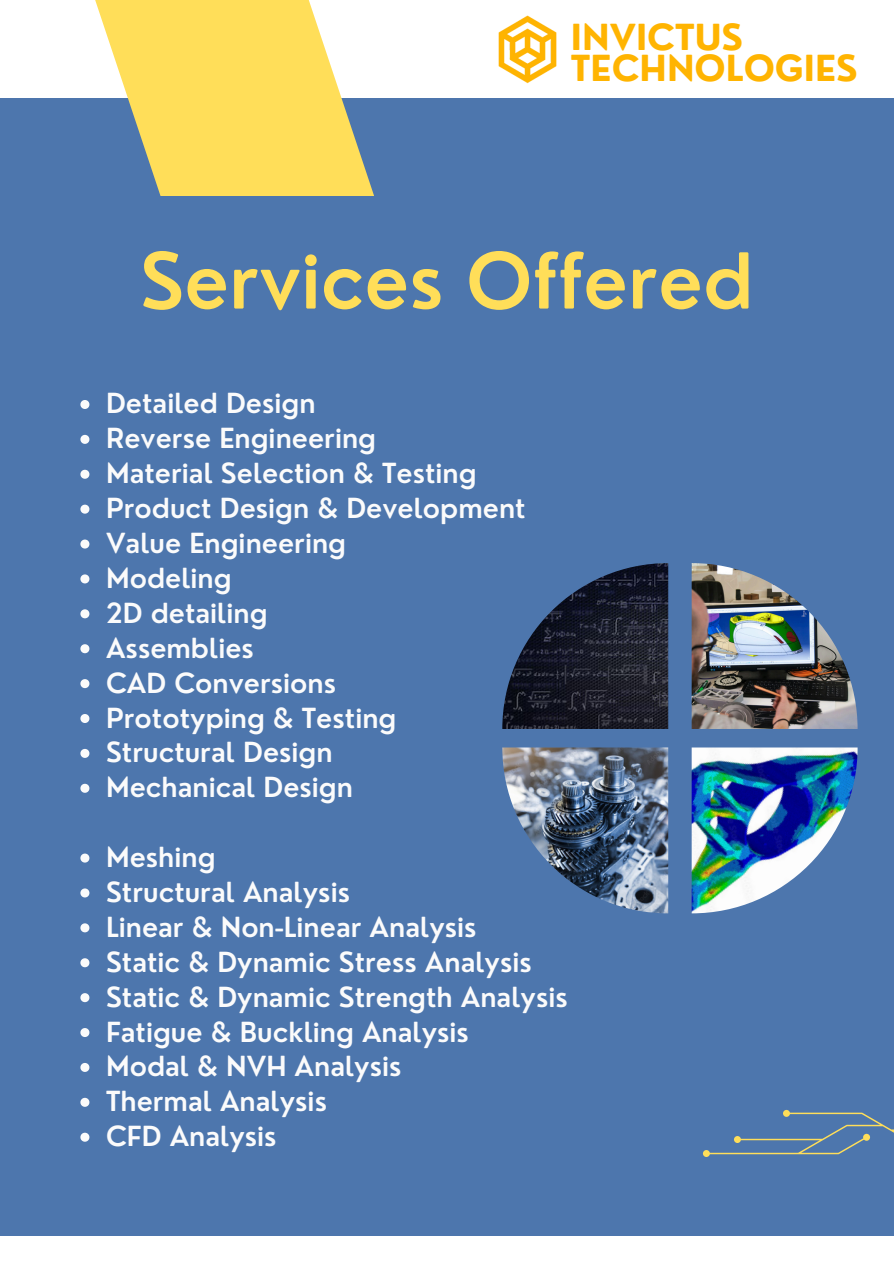
<style>
.page{position:relative;width:894px;height:1264px;background:#fff}
.page>*{position:absolute;margin:0;border:0;box-sizing:border-box;transform-origin:0 0}
.t1{font:600 75px "Nourd";color:#ffde59}
.t2{font:700 34.95px/31.5px "Nourd";color:#ffb401}
.t3{font:600 27px "Nourd";color:#fbfbfb}
</style>
<div class="page">
<div style="left:0;top:0;width:893px;height:1263px;background:#4d76ad"></div>
<div style="left:0;top:0;width:893px;height:98px;background:#fff"></div>
<svg style="left:95px;top:0;width:279px;height:196px;fill:#ffde59"></svg>
<img style="left:498px;top:16px;width:58px;height:67px">
<svg style="left:80px;top:400px;width:9px;height:9px"></svg>
<svg style="left:80px;top:435px;width:9px;height:9px"></svg>
<svg style="left:80px;top:470px;width:9px;height:9px"></svg>
<svg style="left:80px;top:504px;width:9px;height:9px"></svg>
<svg style="left:80px;top:539px;width:9px;height:9px"></svg>
<svg style="left:80px;top:574px;width:9px;height:9px"></svg>
<svg style="left:80px;top:609px;width:9px;height:9px"></svg>
<svg style="left:80px;top:644px;width:9px;height:9px"></svg>
<svg style="left:80px;top:679px;width:9px;height:9px"></svg>
<svg style="left:80px;top:714px;width:9px;height:9px"></svg>
<svg style="left:80px;top:749px;width:9px;height:9px"></svg>
<svg style="left:80px;top:783px;width:9px;height:9px"></svg>
<svg style="left:80px;top:853px;width:9px;height:9px"></svg>
<svg style="left:80px;top:888px;width:9px;height:9px"></svg>
<svg style="left:80px;top:923px;width:9px;height:9px"></svg>
<svg style="left:80px;top:958px;width:9px;height:9px"></svg>
<svg style="left:80px;top:993px;width:9px;height:9px"></svg>
<svg style="left:80px;top:1028px;width:9px;height:9px"></svg>
<svg style="left:80px;top:1063px;width:9px;height:8px"></svg>
<svg style="left:80px;top:1097px;width:9px;height:9px"></svg>
<svg style="left:80px;top:1132px;width:9px;height:9px"></svg>
<img style="left:691px;top:563px;width:166px;height:166px">
<img style="left:691px;top:747px;width:166px;height:166px">
<img style="left:502px;top:747px;width:166px;height:166px">
<img style="left:502px;top:563px;width:166px;height:166px">
<svg style="left:702px;top:1109px;width:191px;height:47px"></svg>
<div style="left:0;top:1236px;width:893px;height:27px;background:#fff"></div>
<p class="t2" style="left:570px;top:21px;width:288px">INVICTUS<br>TECHNOLOGIES</p>
<p class="t1" style="left:140px;top:233px;width:614px">Services Offered</p>
<h2 class="t3" style="left:106px;top:386px;width:211px">Detailed Design</h2>
<h1 class="t3" style="left:106px;top:421px;width:271px">Reverse Engineering</h1>
<p class="t3" style="left:106px;top:456px;width:372px">Material Selection &amp; Testing</p>
<p class="t3" style="left:106px;top:491px;width:421px">Product Design &amp; Development</p>
<p class="t3" style="left:106px;top:526px;width:241px">Value Engineering</p>
<p class="t3" style="left:106px;top:561px;width:127px">Modeling</p>
<p class="t3" style="left:106px;top:596px;width:163px">2D detailing</p>
<p class="t3" style="left:106px;top:630px;width:149px">Assemblies</p>
<p class="t3" style="left:106px;top:665px;width:231px">CAD Conversions</p>
<p class="t3" style="left:106px;top:700px;width:292px">Prototyping &amp; Testing</p>
<p class="t3" style="left:106px;top:735px;width:228px">Structural Design</p>
<p class="t3" style="left:106px;top:770px;width:248px">Mechanical Design</p>
<p class="t3" style="left:106px;top:840px;width:111px">Meshing</p>
<p class="t3" style="left:106px;top:875px;width:245px">Structural Analysis</p>
<p class="t3" style="left:106px;top:909px;width:372px">Linear &amp; Non-Linear Analysis</p>
<p class="t3" style="left:106px;top:944px;width:427px">Static &amp; Dynamic Stress Analysis</p>
<p class="t3" style="left:106px;top:979px;width:463px">Static &amp; Dynamic Strength Analysis</p>
<p class="t3" style="left:106px;top:1014px;width:364px">Fatigue &amp; Buckling Analysis</p>
<p class="t3" style="left:106px;top:1049px;width:297px">Modal &amp; NVH Analysis</p>
<p class="t3" style="left:106px;top:1084px;width:222px">Thermal Analysis</p>
<p class="t3" style="left:106px;top:1119px;width:172px">CFD Analysis</p>
</div>
